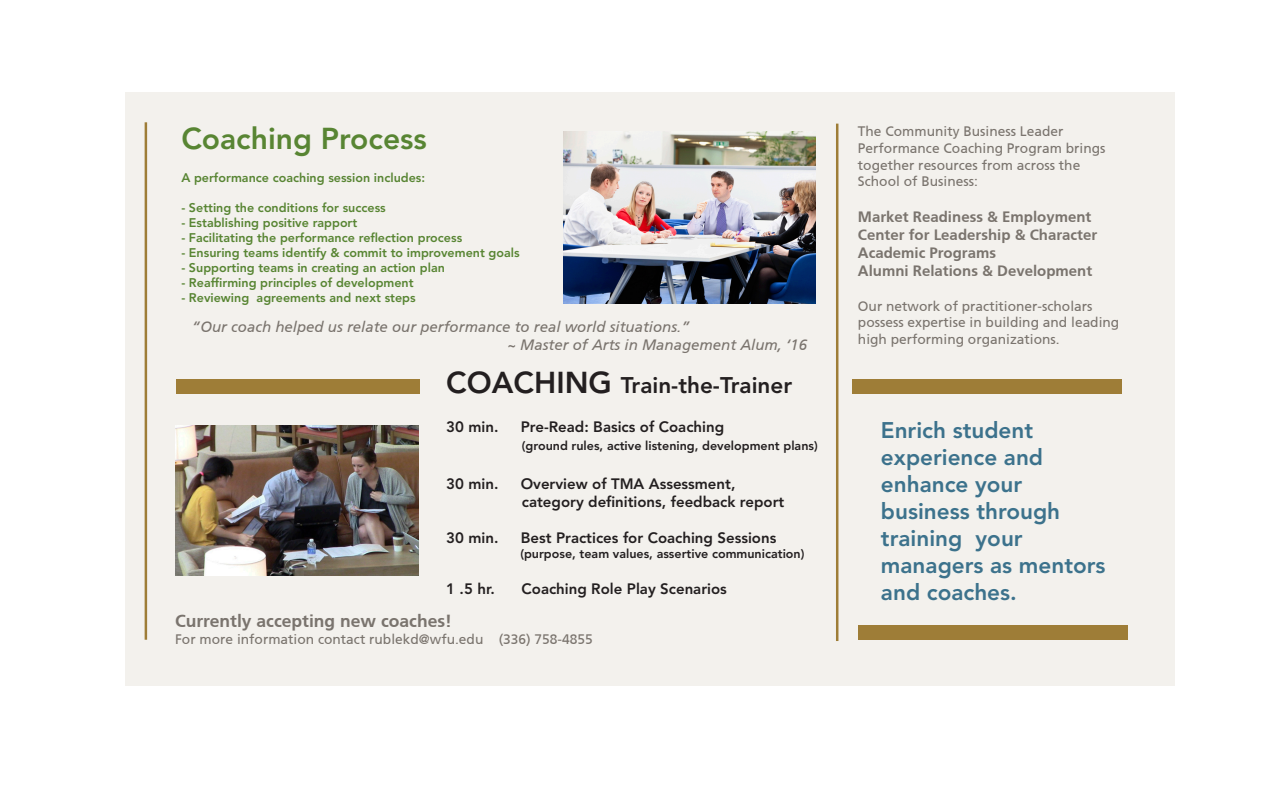
<style>
.page{position:relative;width:1283px;height:788px;background:#fff}
.page>*{position:absolute;margin:0;border:0;box-sizing:border-box;transform-origin:0 0}
.t1{font:800 30px "Avenir LT Std";color:#588533}
.t2{font:800 22.5px/27px "Avenir LT Std";color:#3c728c}
.t3{font:800 22.5px "Avenir LT Std";color:#231f20}
.t4{font:700 17.5px "Articulate";color:#7a746e}
.t5{font:800 15px/18px "Avenir LT Std";color:#231f20}
.t6{font:700 15px "Articulate";color:#7a746e}
.t7{font:italic 15px "Articulate";color:#7a746e}
.t8{font:13.75px/16.5px "Articulate";color:#7a746e}
.t9{font:800 12.5px "Avenir LT Std";color:#588533}
.t10{font:800 12.5px "Avenir LT Std";color:#231f20}
.s1{font-size:30px}
</style>
<div class="page">
<div style="left:125px;top:92px;width:1049px;height:593px;background:#f3f1ed"></div>
<div style="left:177px;top:380px;width:243px;height:14px;background:#9e7d37"></div>
<hr style="left:836px;top:124px;width:2px;height:517px;background:#9e7d37">
<img style="left:564px;top:131px;width:251px;height:172px">
<img style="left:175px;top:425px;width:243px;height:150px">
<hr style="left:145px;top:122px;width:2px;height:517px;background:#9e7d37">
<div style="left:852px;top:380px;width:270px;height:14px;background:#9e7d37"></div>
<div style="left:858px;top:625px;width:269px;height:14px;background:#9e7d37"></div>
<p class="t1" style="left:181px;top:120px;width:247px">Coaching Process</p>
<p class="t9" style="left:181px;top:170px;width:245px">A performance coaching session includes:</p>
<p class="t9" style="left:181px;top:200px;width:206px">- Setting the conditions for success</p>
<p class="t9" style="left:181px;top:215px;width:177px">- Establishing positive rapport</p>
<p class="t9" style="left:181px;top:230px;width:282px">- Facilitating the performance reflection process</p>
<p class="t9" style="left:181px;top:245px;width:340px">- Ensuring teams identify &amp; commit to improvement goals</p>
<p class="t9" style="left:181px;top:260px;width:265px">- Supporting teams in creating an action plan</p>
<p class="t9" style="left:181px;top:275px;width:234px">- Reaffirming principles of development</p>
<p class="t9" style="left:181px;top:290px;width:236px">- Reviewing agreements and next steps</p>
<p class="t7" style="left:192px;top:317px;width:499px">“Our coach helped us relate our performance to real world situations.”</p>
<p class="t7" style="left:507px;top:335px;width:301px">~ Master of Arts in Management Alum, ‘16</p>
<p class="t3" style="left:446px;top:372px;width:347px"><span class="s1">COACHING</span> Train-the-Trainer</p>
<p class="t5" style="left:446px;top:418px;width:54px">30 min.</p>
<p class="t5" style="left:521px;top:418px;width:205px">Pre-Read: Basics of Coaching</p>
<p class="t10" style="left:522px;top:438px;width:297px">(ground rules, active listening, development plans)</p>
<p class="t5" style="left:446px;top:475px;width:54px">30 min.</p>
<p class="t5" style="left:521px;top:475px;width:265px">Overview of TMA Assessment, category definitions, feedback report</p>
<p class="t5" style="left:446px;top:529px;width:54px">30 min.</p>
<p class="t5" style="left:521px;top:529px;width:257px">Best Practices for Coaching Sessions</p>
<p class="t10" style="left:520px;top:546px;width:285px">(purpose, team values, assertive communication)</p>
<p class="t5" style="left:446px;top:580px;width:50px">1 .5 hr.</p>
<p class="t5" style="left:521px;top:580px;width:207px">Coaching Role Play Scenarios</p>
<p class="t4" style="left:175px;top:611px;width:278px">Currently accepting new coaches!</p>
<p class="t8" style="left:175px;top:630px;width:419px">For more information contact rublekd@wfu.edu (336) 758-4855</p>
<p class="t8" style="left:858px;top:123px;width:207px">The Community Business Leader</p>
<p class="t8" style="left:858px;top:140px;width:249px">Performance Coaching Program brings</p>
<p class="t8" style="left:858px;top:156px;width:224px">together resources from across the</p>
<p class="t8" style="left:858px;top:173px;width:121px">School of Business:</p>
<p class="t6" style="left:858px;top:208px;width:235px">Market Readiness &amp; Employment</p>
<p class="t6" style="left:858px;top:226px;width:241px">Center for Leadership &amp; Character</p>
<p class="t6" style="left:858px;top:244px;width:140px">Academic Programs</p>
<p class="t6" style="left:858px;top:262px;width:236px">Alumni Relations &amp; Development</p>
<p class="t8" style="left:858px;top:297px;width:263px">Our network of practitioner-scholars possess expertise in building and leading high performing organizations.</p>
<p class="t2" style="left:881px;top:416px;width:154px">Enrich student</p>
<p class="t2" style="left:881px;top:443px;width:164px">experience and</p>
<p class="t2" style="left:881px;top:470px;width:143px">enhance your</p>
<p class="t2" style="left:881px;top:497px;width:181px">business through</p>
<p class="t2" style="left:881px;top:524px;width:143px">training your</p>
<p class="t2" style="left:881px;top:551px;width:226px">managers as mentors and coaches.</p>
</div>
